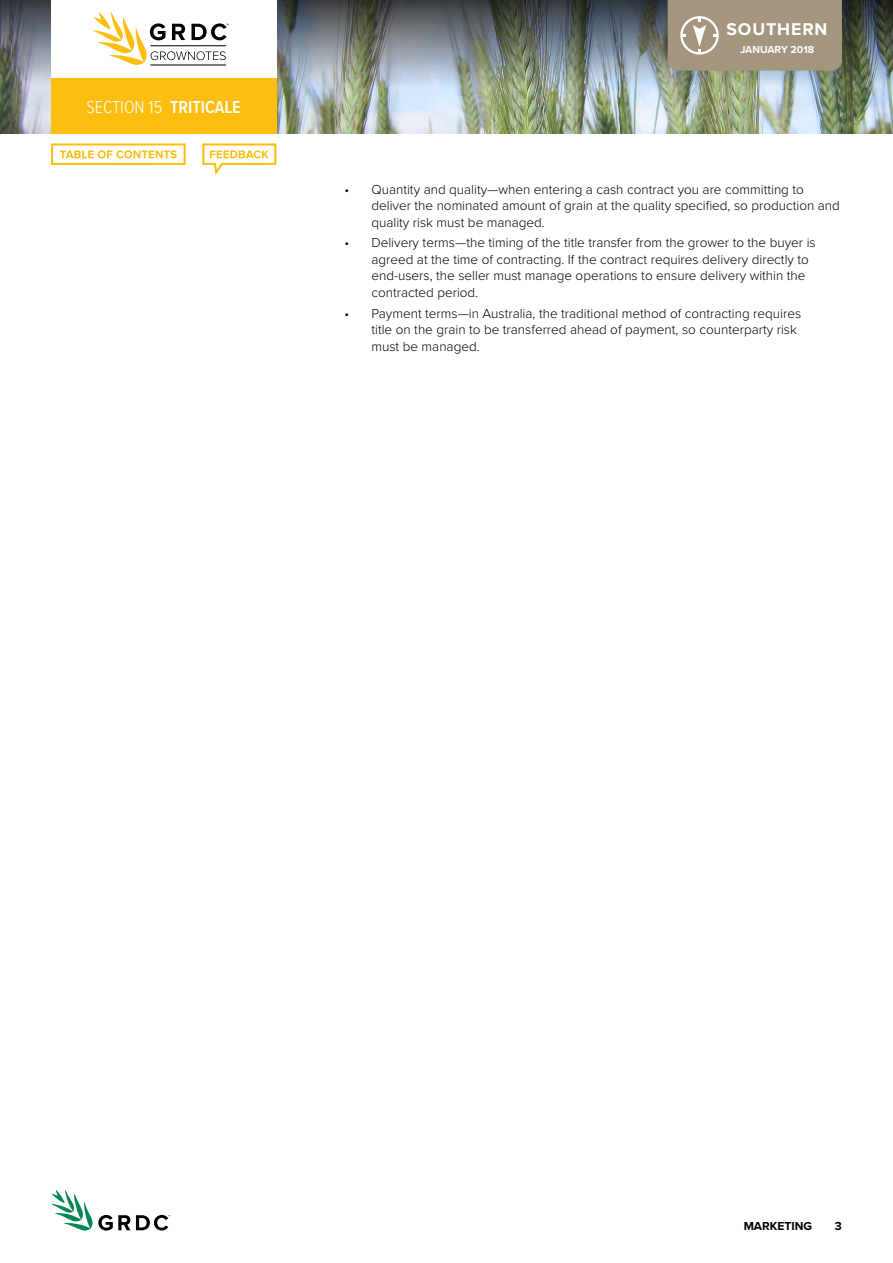
<style>
.page{position:relative;width:893px;height:1263px;background:#fff}
.page>*{position:absolute;margin:0;border:0;box-sizing:border-box;transform-origin:0 0}
.t1{font:300 18px "Proxima Nova Cond";color:#fff}
.t2{font:700 17.7px "Proxima Nova";letter-spacing:.05em;color:#fff}
.t3{font:300 13.5px/16.5px "Proxima Nova";color:#000}
.t4{font:700 12px "Proxima Nova";color:#000}
.t5{font:700 10.5px "Proxima Nova";color:#fff}
.s1{font-weight:600}
</style>
<div class="page">
<img style="left:0;top:117px;width:893px;height:16px">
<img style="left:0;top:0;width:893px;height:117px">
<svg style="left:51px;top:1190px;width:119px;height:41px"></svg>
<div style="left:51px;top:0;width:225px;height:81px;background:#fff"></div>
<div style="left:51px;top:78px;width:225px;height:55px;background:#febe10"></div>
<div style="left:668px;top:0;width:174px;height:71px;background:#a4967e"></div>
<hr style="left:150px;top:65px;width:76px;height:1px;background:#000">
<svg style="left:93px;top:12px;width:136px;height:53px"></svg>
<svg style="left:51px;top:143px;width:135px;height:22px"></svg>
<svg style="left:202px;top:143px;width:74px;height:32px"></svg>
<h1 class="t1" style="left:87px;top:94px;width:93px">SECTION 15 <span class="s1">TRITICALE</span></h1>
<h2 class="t2" style="left:726px;top:19px;width:103px">SOUTHERN</h2>
<p class="t5" style="left:740px;top:41px;width:75px">JANUARY 2018</p>
<p class="t3" style="left:371px;top:180px;width:470px;text-indent:-27px">• Quantity and quality—when entering a cash contract you are committing to deliver the nominated amount of grain at the quality specified, so production and quality risk must be managed.</p>
<p class="t3" style="left:371px;top:234px;width:446px;text-indent:-27px">• Delivery terms—the timing of the title transfer from the grower to the buyer is agreed at the time of contracting. If the contract requires delivery directly to end-users, the seller must manage operations to ensure delivery within the contracted period.</p>
<p class="t3" style="left:371px;top:304px;width:431px;text-indent:-27px">• Payment terms—in Australia, the traditional method of contracting requires title on the grain to be transferred ahead of payment, so counterparty risk must be managed.</p>
<p class="t4" style="left:754px;top:1217px;width:58px">ARKETI NG</p>
<p class="t4" style="left:835px;top:1217px;width:9px">3</p>
</div>
